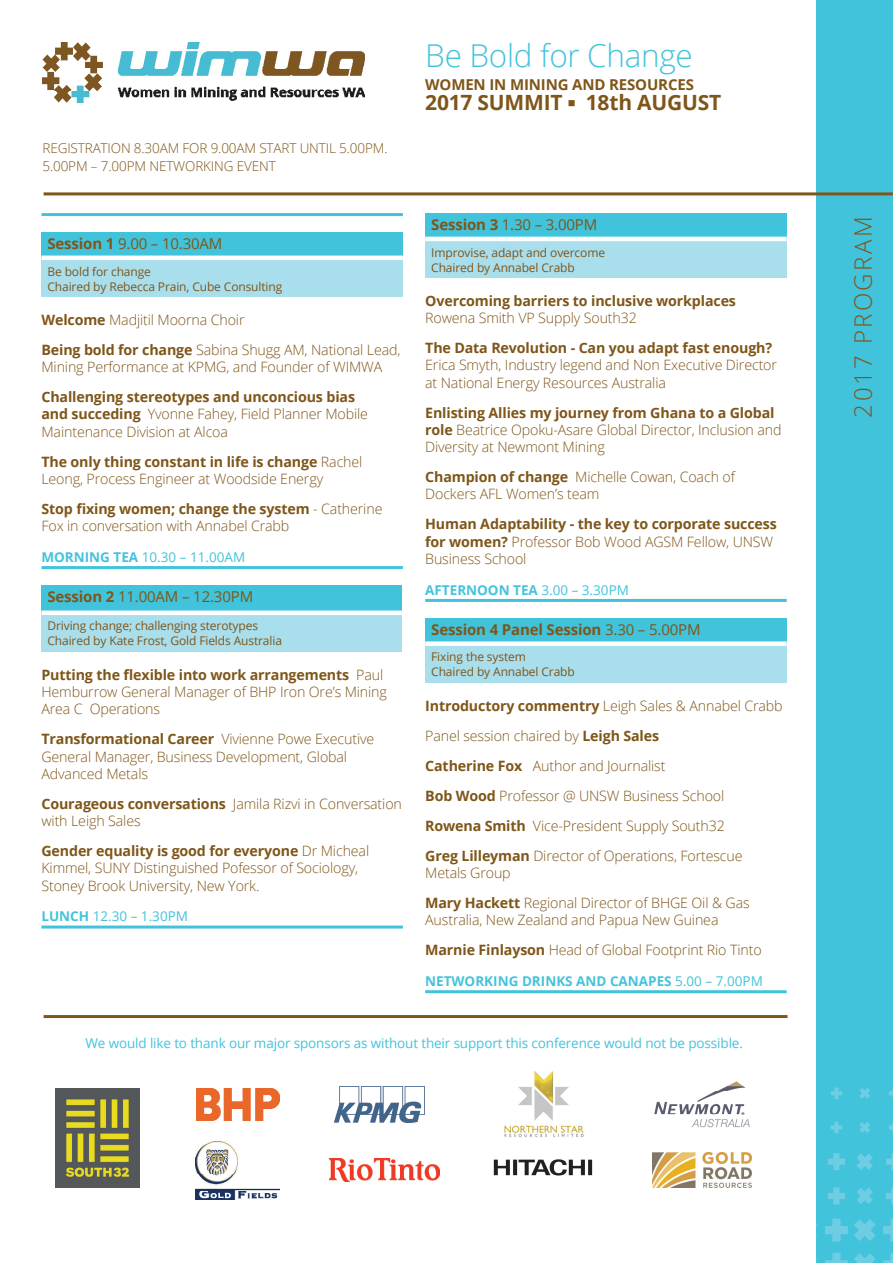
<style>
.page{position:relative;width:893px;height:1263px;background:#fff}
.page>*{position:absolute;margin:0;border:0;box-sizing:border-box;transform-origin:0 0}
.t1{font:300 31.5px "Open Sans";letter-spacing:-.01em;color:#42c3dc}
.t2{font:300 24px "Open Sans";letter-spacing:.1em;color:#7f5619}
.t3{font:700 21px "Open Sans";letter-spacing:-.01em;color:#7f5619}
.t4{font:15px "Open Sans";letter-spacing:-.01em;color:#7f5619}
.t5{font:700 15px "Open Sans";letter-spacing:-.01em;color:#7f5619}
.t6{font:300 14.25px/17.2px "Open Sans";letter-spacing:-.01em;color:#7f5619}
.t7{font:700 14.25px/17.2px "Open Sans";letter-spacing:-.01em;color:#7f5619}
.t8{font:13.5px "Open Sans";letter-spacing:-.01em;color:#42c3dc}
.t9{font:300 13.5px/18px "Open Sans";letter-spacing:-.01em;color:#7f5619}
.t10{font:700 13.5px "Open Sans";color:#42c3dc}
.t11{font:12px/15px "Open Sans";letter-spacing:-.01em;color:#7f5619}
.s1{font-weight:700}
.s2{font-weight:300}
.s3{font-weight:400}
</style>
<div class="page">
<div style="left:816px;top:0;width:77px;height:1263px;background:#42c3dc"></div>
<svg style="left:854px;top:1253px;width:22px;height:10px"></svg>
<svg style="left:854px;top:1219px;width:22px;height:22px"></svg>
<svg style="left:857px;top:1188px;width:16px;height:16px"></svg>
<svg style="left:857px;top:1153px;width:16px;height:17px"></svg>
<svg style="left:859px;top:1122px;width:11px;height:11px"></svg>
<svg style="left:859px;top:1088px;width:11px;height:11px"></svg>
<svg style="left:886px;top:1187px;width:7px;height:17px"></svg>
<svg style="left:886px;top:1153px;width:7px;height:17px"></svg>
<svg style="left:828px;top:1187px;width:17px;height:17px"></svg>
<svg style="left:828px;top:1153px;width:17px;height:17px"></svg>
<svg style="left:889px;top:1122px;width:4px;height:11px"></svg>
<svg style="left:889px;top:1088px;width:4px;height:11px"></svg>
<svg style="left:831px;top:1122px;width:11px;height:11px"></svg>
<svg style="left:831px;top:1087px;width:11px;height:12px"></svg>
<svg style="left:883px;top:1253px;width:10px;height:10px"></svg>
<svg style="left:883px;top:1219px;width:10px;height:22px"></svg>
<svg style="left:825px;top:1253px;width:23px;height:10px"></svg>
<svg style="left:825px;top:1219px;width:23px;height:22px"></svg>
<hr style="left:44px;top:192px;width:849px;height:3px;background:#7f5619">
<img style="left:43px;top:43px;width:321px;height:60px">
<img style="left:55px;top:1088px;width:85px;height:99px">
<img style="left:197px;top:1088px;width:83px;height:32px">
<img style="left:335px;top:1086px;width:90px;height:36px">
<img style="left:504px;top:1071px;width:80px;height:66px">
<img style="left:654px;top:1081px;width:96px;height:47px">
<img style="left:652px;top:1153px;width:99px;height:34px">
<img style="left:195px;top:1141px;width:85px;height:58px">
<img style="left:330px;top:1159px;width:109px;height:22px">
<img style="left:493px;top:1159px;width:100px;height:17px">
<hr style="left:44px;top:1015px;width:743px;height:3px;background:#7f5619">
<hr style="left:41px;top:213px;width:362px;height:3px;background:#42c3dc">
<hr style="left:41px;top:566px;width:362px;height:3px;background:#42c3dc">
<hr style="left:41px;top:925px;width:362px;height:3px;background:#42c3dc">
<div style="left:41px;top:232px;width:362px;height:26px;background:#42c3dc"></div>
<div style="left:41px;top:258px;width:362px;height:38px;background:#a9deed"></div>
<hr style="left:41px;top:256px;width:362px;height:4px;background:#fff">
<div style="left:41px;top:585px;width:361px;height:28px;background:#42c3dc"></div>
<div style="left:41px;top:613px;width:361px;height:38px;background:#a9deed"></div>
<div style="left:41px;top:610px;width:361px;height:5px;background:#fff"></div>
<hr style="left:425px;top:599px;width:362px;height:3px;background:#42c3dc">
<hr style="left:425px;top:990px;width:362px;height:3px;background:#42c3dc">
<div style="left:425px;top:213px;width:362px;height:26px;background:#42c3dc"></div>
<div style="left:425px;top:239px;width:362px;height:39px;background:#a9deed"></div>
<hr style="left:425px;top:237px;width:362px;height:4px;background:#fff">
<div style="left:425px;top:618px;width:362px;height:26px;background:#42c3dc"></div>
<div style="left:425px;top:644px;width:362px;height:38px;background:#a9deed"></div>
<div style="left:425px;top:641px;width:362px;height:5px;background:#fff"></div>
<p class="t9" style="left:43px;top:139px;width:347px">REGISTRATION 8.30AM FOR 9.00AM START UNTIL 5.00PM.<br>5.00PM – 7.00PM NETWORKING EVENT</p>
<p class="t4" style="left:47px;top:234px;width:177px"><span class="s1">Session 1</span> 9.00 – 10.30AM</p>
<p class="t11" style="left:47px;top:263px;width:236px">Be bold for change<br>Chaired by Rebecca Prain, Cube Consulting</p>
<p class="t6" style="left:41px;top:304px;width:361px;line-height:30px"><span class="s1">Welcome</span> Madjitil Moorna Choir<br><span class="s1">Being bold for change</span> Sabina Shugg AM, National Lead,</p>
<p class="t6" style="left:41px;top:358px;width:342px">Mining Performance at KPMG, and Founder of WIMWA</p>
<p class="t6" style="left:41px;top:388px;width:328px"><span class="s1">Challenging stereotypes and unconcious bias and succeding</span> Yvonne Fahey, Field Planner Mobile<br>Maintenance Division at Alcoa</p>
<p class="t6" style="left:41px;top:452px;width:322px"><span class="s1">The only thing constant in life is change</span> Rachel<br>Leong, Process Engineer at Woodside Energy</p>
<p class="t6" style="left:41px;top:500px;width:343px"><span class="s1">Stop fixing women; change the system</span> - Catherine<br>Fox in conversation with Annabel Crabb</p>
<p class="t8" style="left:41px;top:548px;width:205px"><span class="s1">MORNING TEA</span> 10.30 – 11.00AM</p>
<p class="t4" style="left:47px;top:587px;width:207px"><span class="s1">Session 2</span> 11.00AM – 12.30PM</p>
<p class="t11" style="left:47px;top:618px;width:236px">Driving change; challenging sterotypes<br>Chaired by Kate Frost, Gold Fields Australia</p>
<p class="t6" style="left:41px;top:665px;width:347px"><span class="s1">Putting the flexible into work arrangements</span> Paul<br>Hemburrow General Manager of BHP Iron Ore’s Mining<br>Area C Operations</p>
<p class="t6" style="left:41px;top:730px;width:334px"><span class="s1">Transformational Career</span> Vivienne Powe Executive<br>General Manager, Business Development, Global<br>Advanced Metals</p>
<p class="t6" style="left:41px;top:795px;width:362px"><span class="s1">Courageous conversations</span> Jamila Rizvi in Conversation with Leigh Sales</p>
<p class="t6" style="left:41px;top:842px;width:329px"><span class="s1">Gender equality is good for everyone</span> Dr Micheal<br>Kimmel, SUNY Distinguished Pofessor of Sociology,<br>Stoney Brook University, New York.</p>
<p class="t8" style="left:41px;top:907px;width:148px"><span class="s1">LUNCH</span> 12.30 – 1.30PM</p>
<h1 class="t1" style="left:425px;top:34px;width:269px">Be Bold for Change</h1>
<p class="t5" style="left:425px;top:74px;width:270px">WOMEN IN MINING AND RESOURCES</p>
<h3 class="t3" style="left:425px;top:87px;width:298px">2017 SUMMIT ■ 18th AUGUST</h3>
<p class="t4" style="left:431px;top:215px;width:168px"><span class="s1">Session 3</span> 1.30 – 3.00PM</p>
<p class="t11" style="left:431px;top:244px;width:175px">Improvise, adapt and overcome<br>Chaired by Annabel Crabb</p>
<p class="t7" style="left:425px;top:292px;width:312px">Overcoming barriers to inclusive workplaces</p>
<p class="t6" style="left:425px;top:309px;width:213px">Rowena Smith VP Supply South32</p>
<p class="t7" style="left:425px;top:339px;width:349px">The Data Revolution - Can you adapt fast enough?</p>
<p class="t6" style="left:425px;top:356px;width:353px">Erica Smyth, Industry legend and Non Executive Director at National Energy Resources Australia</p>
<p class="t6" style="left:425px;top:403px;width:358px"><span class="s1">Enlisting Allies my journey from Ghana to a Global role</span> Beatrice Opoku-Asare Global Director, Inclusion and<br>Diversity at Newmont Mining</p>
<p class="t6" style="left:425px;top:468px;width:311px"><span class="s1">Champion of change</span> Michelle Cowan, Coach of<br>Dockers AFL Women’s team</p>
<p class="t7" style="left:425px;top:515px;width:353px">Human Adaptability - the key to corporate success for women? <span class="s2">Professor Bob Wood AGSM Fellow, UNSW<br>Business School</span></p>
<p class="t10" style="left:425px;top:580px;width:205px">AFTERNOON TEA <span class="s3">3.00 – 3.30PM</span></p>
<p class="t5" style="left:431px;top:619px;width:271px">Session 4 Panel Session <span class="s3">3.30 – 5.00PM</span></p>
<p class="t11" style="left:431px;top:649px;width:145px">Fixing the system<br>Chaired by Annabel Crabb</p>
<p class="t6" style="left:425px;top:690px;width:359px;line-height:30px"><span class="s1">Introductory commentry</span> Leigh Sales &amp; Annabel Crabb Panel session chaired by <span class="s1">Leigh Sales<br>Catherine Fox</span> Author and Journalist<br><span class="s1">Bob Wood</span> Professor @ UNSW Business School <span class="s1">Rowena Smith</span> Vice-President Supply South32<br><span class="s1">Greg Lilleyman</span> Director of Operations, Fortescue</p>
<p class="t6" style="left:425px;top:857px;width:326px;line-height:30px">Metals Group<br><span class="s1">Mary Hackett</span> Regional Director of BHGE Oil &amp; Gas</p>
<p class="t6" style="left:425px;top:905px;width:338px;line-height:30px">Australia, New Zealand and Papua New Guinea<br><span class="s1">Marnie Finlayson</span> Head of Global Footprint Rio Tinto</p>
<p class="t10" style="left:425px;top:971px;width:339px">NETWORKING DRINKS AND CANAPES <span class="s3">5.00 – 7.00PM</span></p>
<p class="t8" style="left:85px;top:1034px;width:659px">We would like to thank our major sponsors as without their support this conference would not be possible.</p>
<h2 class="t2" style="left:847px;top:417px;width:202px;rotate:-90deg">2017 PROGRAM</h2>
</div>
